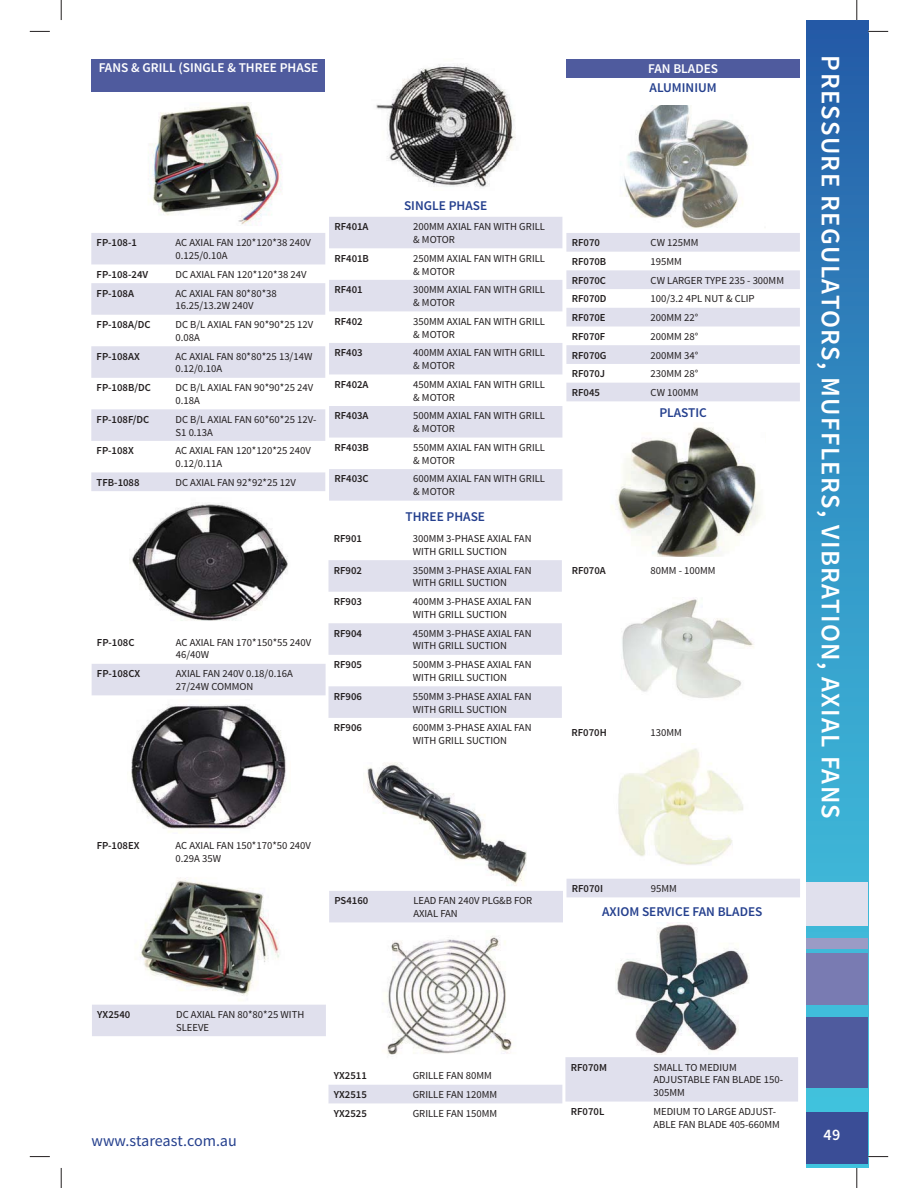
<style>
.page{position:relative;width:918px;height:1188px;background:#fff}
.page>*{position:absolute;margin:0;border:0;box-sizing:border-box;transform-origin:0 0}
.t1{font:600 26.7px "Source Sans Pro";letter-spacing:.05em;color:#fff}
.t2{font:16.05px "Source Sans Pro";color:#25408e}
.t3{font:600 16.05px "Source Sans Pro";color:#fff}
.t4{font:600 13.35px "Source Sans Pro";color:#25408e}
.t5{font:600 13.35px "Source Sans Pro";color:#fff}
.t6{font:10.65px/12.9px "Source Sans Pro";color:#231f20}
.t7{font:600 10.65px "Source Sans Pro";color:#231f20}
</style>
<div class="page">
<svg style="left:806px;top:20px;width:62px;height:1148px;background:#328fc2"></svg>
<div style="left:806px;top:1017px;width:62px;height:70px;background:#4f5b9e"></div>
<div style="left:806px;top:954px;width:62px;height:51px;background:#797bb2"></div>
<div style="left:806px;top:882px;width:62px;height:43px;background:#e0e0ed"></div>
<div style="left:806px;top:939px;width:62px;height:10px;background:#9b9bc5"></div>
<div style="left:806px;top:1112px;width:62px;height:51px;background:#3a4d96"></div>
<img style="left:129px;top:503px;width:159px;height:57px">
<img style="left:620px;top:106px;width:129px;height:122px">
<img style="left:387px;top:935px;width:125px;height:120px">
<img style="left:131px;top:718px;width:155px;height:114px">
<img style="left:140px;top:878px;width:140px;height:123px">
<img style="left:376px;top:64px;width:140px;height:124px">
<div style="left:92px;top:59px;width:233px;height:33px;background:#4f5b9e"></div>
<img style="left:148px;top:103px;width:133px;height:122px">
<img style="left:367px;top:762px;width:160px;height:117px">
<svg style="left:329px;top:217px;width:233px;height:284px;fill:#e0e0ed"></svg>
<div style="left:566px;top:59px;width:234px;height:19px;background:#4f5b9e"></div>
<svg style="left:566px;top:233px;width:234px;height:168px"></svg>
<svg style="left:91px;top:233px;width:234px;height:258px;fill:#e0e0ed"></svg>
<div style="left:92px;top:1005px;width:234px;height:31px;background:#e0e0ed"></div>
<svg style="left:92px;top:560px;width:470px;height:158px"></svg>
<img style="left:611px;top:427px;width:150px;height:130px">
<img style="left:618px;top:743px;width:126px;height:122px">
<svg style="left:329px;top:879px;width:471px;height:43px"></svg>
<img style="left:615px;top:923px;width:134px;height:132px">
<svg style="left:328px;top:1057px;width:470px;height:46px"></svg>
<img style="left:622px;top:598px;width:132px;height:100px">
<svg style="left:30px;top:31px;width:20px;height:1px"></svg>
<svg style="left:868px;top:31px;width:20px;height:1px"></svg>
<svg style="left:30px;top:1156px;width:20px;height:1px"></svg>
<svg style="left:868px;top:1156px;width:20px;height:1px"></svg>
<svg style="left:61px;top:0;width:1px;height:20px"></svg>
<svg style="left:61px;top:1168px;width:1px;height:20px"></svg>
<svg style="left:857px;top:0;width:1px;height:20px"></svg>
<svg style="left:857px;top:1168px;width:1px;height:20px"></svg>
<p class="t5" style="left:99px;top:62px;width:221px">FANS &amp; GRILL (SINGLE &amp; THREE PHASE</p>
<p class="t5" style="left:648px;top:63px;width:71px">FAN BLADES</p>
<p class="t4" style="left:650px;top:83px;width:69px">ALUMINIUM</p>
<p class="t7" style="left:97px;top:239px;width:42px">FP-108-1</p>
<p class="t6" style="left:176px;top:237px;width:137px">AC AXIAL FAN 120*120*38 240V<br>0.125/0.10A</p>
<p class="t7" style="left:97px;top:270px;width:53px">FP-108-24V</p>
<p class="t6" style="left:176px;top:269px;width:133px">DC AXIAL FAN 120*120*38 24V</p>
<p class="t7" style="left:97px;top:289px;width:39px">FP-108A</p>
<p class="t6" style="left:176px;top:288px;width:103px">AC AXIAL FAN 80*80*38<br>16.25/13.2W 240V</p>
<p class="t7" style="left:97px;top:320px;width:55px">FP-108A/DC</p>
<p class="t6" style="left:176px;top:319px;width:139px">DC B/L AXIAL FAN 90*90*25 12V<br>0.08A</p>
<p class="t7" style="left:97px;top:352px;width:45px">FP-108AX</p>
<p class="t6" style="left:176px;top:351px;width:138px">AC AXIAL FAN 80*80*25 13/14W<br>0.12/0.10A</p>
<p class="t7" style="left:97px;top:384px;width:56px">FP-108B/DC</p>
<p class="t6" style="left:176px;top:382px;width:139px">DC B/L AXIAL FAN 90*90*25 24V<br>0.18A</p>
<p class="t7" style="left:97px;top:415px;width:54px">FP-108F/DC</p>
<p class="t6" style="left:176px;top:414px;width:142px">DC B/L AXIAL FAN 60*60*25 12V-<br>S1 0.13A</p>
<p class="t7" style="left:97px;top:447px;width:39px">FP-108X</p>
<p class="t6" style="left:176px;top:445px;width:137px">AC AXIAL FAN 120*120*25 240V<br>0.12/0.11A</p>
<p class="t7" style="left:97px;top:478px;width:44px">TFB-1088</p>
<p class="t6" style="left:176px;top:477px;width:122px">DC AXIAL FAN 92*92*25 12V</p>
<p class="t7" style="left:97px;top:638px;width:39px">FP-108C</p>
<p class="t6" style="left:176px;top:637px;width:137px">AC AXIAL FAN 170*150*55 240V<br>46/40W</p>
<p class="t7" style="left:97px;top:670px;width:45px">FP-108CX</p>
<p class="t6" style="left:176px;top:668px;width:118px">AXIAL FAN 240V 0.18/0.16A<br>27/24W COMMON</p>
<p class="t4" style="left:404px;top:200px;width:85px">SINGLE PHASE</p>
<p class="t7" style="left:334px;top:223px;width:36px">RF401A</p>
<p class="t6" style="left:413px;top:221px;width:133px">200MM AXIAL FAN WITH GRILL &amp; MOTOR</p>
<p class="t7" style="left:334px;top:254px;width:36px">RF401B</p>
<p class="t6" style="left:413px;top:253px;width:133px">250MM AXIAL FAN WITH GRILL &amp; MOTOR</p>
<p class="t7" style="left:334px;top:286px;width:30px">RF401</p>
<p class="t6" style="left:413px;top:284px;width:133px">300MM AXIAL FAN WITH GRILL &amp; MOTOR</p>
<p class="t7" style="left:334px;top:317px;width:30px">RF402</p>
<p class="t6" style="left:413px;top:316px;width:133px">350MM AXIAL FAN WITH GRILL &amp; MOTOR</p>
<p class="t7" style="left:334px;top:349px;width:30px">RF403</p>
<p class="t6" style="left:413px;top:347px;width:133px">400MM AXIAL FAN WITH GRILL &amp; MOTOR</p>
<p class="t7" style="left:334px;top:380px;width:36px">RF402A</p>
<p class="t6" style="left:413px;top:379px;width:133px">450MM AXIAL FAN WITH GRILL &amp; MOTOR</p>
<p class="t7" style="left:334px;top:412px;width:36px">RF403A</p>
<p class="t6" style="left:413px;top:410px;width:133px">500MM AXIAL FAN WITH GRILL &amp; MOTOR</p>
<p class="t7" style="left:334px;top:443px;width:36px">RF403B</p>
<p class="t6" style="left:413px;top:442px;width:133px">550MM AXIAL FAN WITH GRILL &amp; MOTOR</p>
<p class="t7" style="left:334px;top:475px;width:36px">RF403C</p>
<p class="t6" style="left:413px;top:473px;width:133px">600MM AXIAL FAN WITH GRILL &amp; MOTOR</p>
<p class="t4" style="left:406px;top:511px;width:81px">THREE PHASE</p>
<p class="t7" style="left:572px;top:239px;width:30px">RF070</p>
<p class="t6" style="left:651px;top:237px;width:49px">CW 125MM</p>
<p class="t7" style="left:572px;top:257px;width:36px">RF070B</p>
<p class="t6" style="left:651px;top:256px;width:33px">195MM</p>
<p class="t7" style="left:572px;top:276px;width:36px">RF070C</p>
<p class="t6" style="left:651px;top:275px;width:135px">CW LARGER TYPE 235 - 300MM</p>
<p class="t7" style="left:572px;top:295px;width:36px">RF070D</p>
<p class="t6" style="left:651px;top:293px;width:106px">100/3.2 4PL NUT &amp; CLIP</p>
<p class="t7" style="left:572px;top:314px;width:35px">RF070E</p>
<p class="t6" style="left:651px;top:312px;width:49px">200MM 22°</p>
<p class="t7" style="left:572px;top:332px;width:35px">RF070F</p>
<p class="t6" style="left:651px;top:331px;width:49px">200MM 28°</p>
<p class="t7" style="left:572px;top:351px;width:36px">RF070G</p>
<p class="t6" style="left:651px;top:350px;width:49px">200MM 34°</p>
<p class="t7" style="left:572px;top:370px;width:35px">RF070J</p>
<p class="t6" style="left:651px;top:368px;width:49px">230MM 28°</p>
<p class="t7" style="left:572px;top:388px;width:30px">RF045</p>
<p class="t6" style="left:651px;top:387px;width:49px">CW 100MM</p>
<p class="t4" style="left:659px;top:407px;width:49px">PLASTIC</p>
<p class="t7" style="left:334px;top:534px;width:30px">RF901</p>
<p class="t6" style="left:413px;top:533px;width:120px">300MM 3-PHASE AXIAL FAN<br>WITH GRILL SUCTION</p>
<p class="t7" style="left:334px;top:566px;width:30px">RF902</p>
<p class="t6" style="left:413px;top:565px;width:120px">350MM 3-PHASE AXIAL FAN<br>WITH GRILL SUCTION</p>
<p class="t7" style="left:334px;top:597px;width:30px">RF903</p>
<p class="t6" style="left:413px;top:596px;width:120px">400MM 3-PHASE AXIAL FAN<br>WITH GRILL SUCTION</p>
<p class="t7" style="left:334px;top:629px;width:30px">RF904</p>
<p class="t6" style="left:413px;top:628px;width:120px">450MM 3-PHASE AXIAL FAN<br>WITH GRILL SUCTION</p>
<p class="t7" style="left:334px;top:661px;width:30px">RF905</p>
<p class="t6" style="left:413px;top:659px;width:120px">500MM 3-PHASE AXIAL FAN<br>WITH GRILL SUCTION</p>
<p class="t7" style="left:334px;top:692px;width:30px">RF906</p>
<p class="t6" style="left:413px;top:691px;width:120px">550MM 3-PHASE AXIAL FAN<br>WITH GRILL SUCTION</p>
<p class="t7" style="left:334px;top:724px;width:30px">RF906</p>
<p class="t6" style="left:413px;top:722px;width:120px">600MM 3-PHASE AXIAL FAN<br>WITH GRILL SUCTION</p>
<p class="t7" style="left:572px;top:728px;width:37px">RF070H</p>
<p class="t6" style="left:650px;top:726px;width:33px">130MM</p>
<p class="t7" style="left:572px;top:567px;width:36px">RF070A</p>
<p class="t6" style="left:651px;top:565px;width:67px">80MM - 100MM</p>
<p class="t7" style="left:97px;top:842px;width:44px">FP-108EX</p>
<p class="t6" style="left:176px;top:840px;width:137px">AC AXIAL FAN 150*170*50 240V<br>0.29A 35W</p>
<p class="t7" style="left:334px;top:897px;width:35px">PS4160</p>
<p class="t6" style="left:413px;top:895px;width:121px">LEAD FAN 240V PLG&amp;B FOR<br>AXIAL FAN</p>
<p class="t7" style="left:572px;top:884px;width:33px">RF070I</p>
<p class="t6" style="left:651px;top:883px;width:28px">95MM</p>
<p class="t4" style="left:602px;top:906px;width:162px">AXIOM SERVICE FAN BLADES</p>
<h1 class="t1" style="left:841px;top:55px;width:765px;rotate:90deg">PRESSURE REGULATORS, MUFFLERS, VIBRATION, AXIAL FANS</h1>
<p class="t7" style="left:97px;top:1010px;width:35px">YX2540</p>
<p class="t6" style="left:176px;top:1009px;width:130px">DC AXIAL FAN 80*80*25 WITH<br>SLEEVE</p>
<h2 class="t2" style="left:92px;top:1134px;width:147px">www.stareast.com.au</h2>
<p class="t7" style="left:334px;top:1072px;width:35px">YX2511</p>
<p class="t6" style="left:413px;top:1070px;width:81px">GRILLE FAN 80MM</p>
<p class="t7" style="left:334px;top:1090px;width:35px">YX2515</p>
<p class="t6" style="left:413px;top:1089px;width:86px">GRILLE FAN 120MM</p>
<p class="t7" style="left:334px;top:1109px;width:35px">YX2525</p>
<p class="t6" style="left:413px;top:1108px;width:86px">GRILLE FAN 150MM</p>
<p class="t7" style="left:571px;top:1063px;width:38px">RF070M</p>
<p class="t6" style="left:653px;top:1062px;width:131px">SMALL TO MEDIUM<br>ADJUSTABLE FAN BLADE 150-<br>305MM</p>
<p class="t7" style="left:571px;top:1107px;width:35px">RF070L</p>
<p class="t6" style="left:653px;top:1106px;width:128px">MEDIUM TO LARGE ADJUST-<br>ABLE FAN BLADE 405-660MM</p>
<h2 class="t3" style="left:824px;top:1128px;width:18px">49</h2>
</div>
